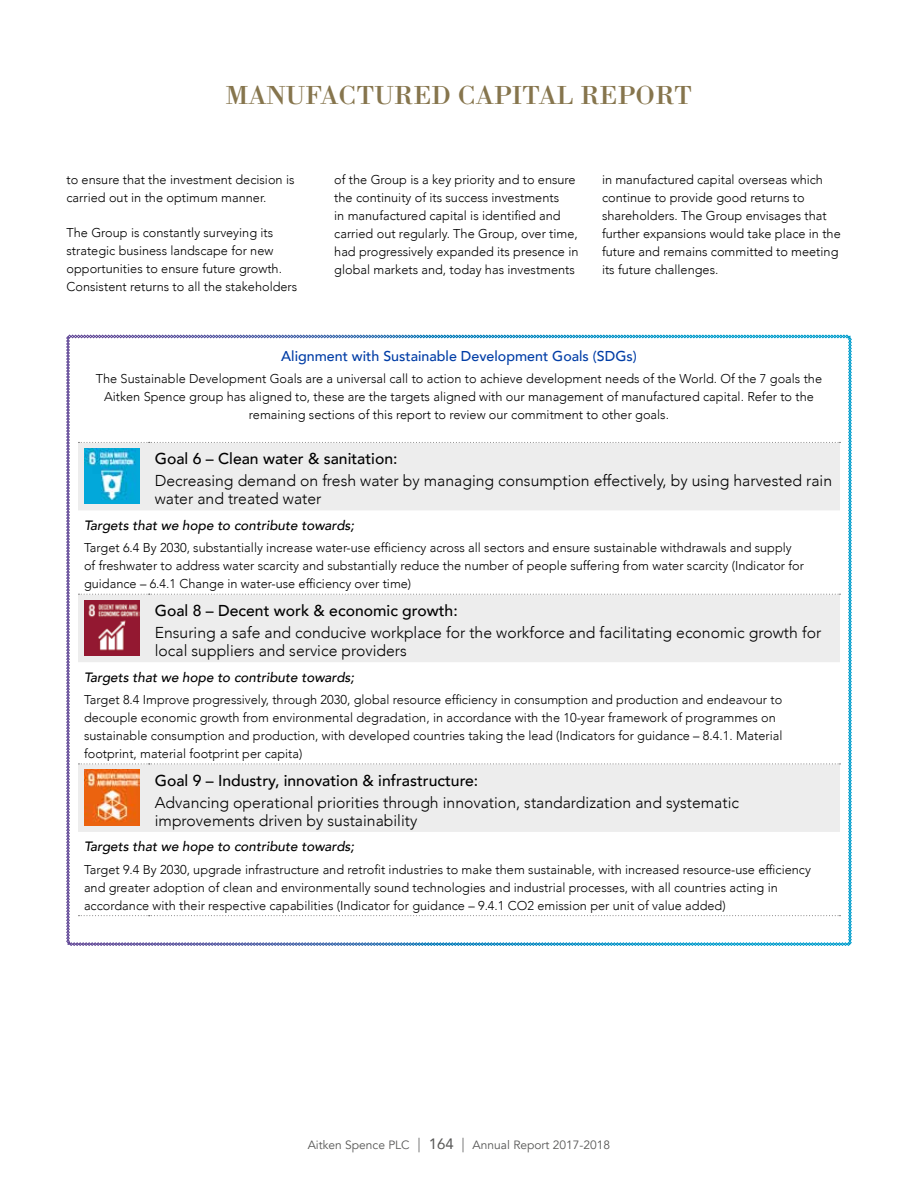
<style>
.page{position:relative;width:918px;height:1188px;background:#fff}
.page>*{position:absolute;margin:0;border:0;box-sizing:border-box;transform-origin:0 0}
.t1{font:27px "Bodoni Std";color:#86754d}
.t2{font:300 15.75px/18px "Avenir";color:#000}
.t3{font:500 15.75px "Avenir";color:#000}
.t4{font:500 14.25px "Avenir";color:#003da6}
.t5{font:italic 500 13.5px "Avenir";color:#000}
.t6{font:300 12.75px/18px "Avenir";color:#000}
.t7{font:12px "Avenir";color:#575756}
.s1{font-size:18.9px}
.s2{font-size:15px}
</style>
<div class="page">
<svg style="left:66px;top:335px;width:786px;height:611px"></svg>
<h1 class="t1" style="left:226px;top:79px;width:468px">MANUFACTURED CAPITAL REPORT</h1>
<p class="t6" style="left:67px;top:170px;width:229px">to ensure that the investment decision is carried out in the optimum manner.</p>
<p class="t6" style="left:67px;top:223px;width:232px">The Group is constantly surveying its strategic business landscape for new opportunities to ensure future growth.<br>Consistent returns to all the stakeholders</p>
<p class="t6" style="left:334px;top:170px;width:246px">of the Group is a key priority and to ensure the continuity of its success investments<br>in manufactured capital is identified and carried out regularly. The Group, over time, had progressively expanded its presence in global markets and, today has investments</p>
<p class="t6" style="left:602px;top:170px;width:240px">in manufactured capital overseas which continue to provide good returns to shareholders. The Group envisages that further expansions would take place in the future and remains committed to meeting its future challenges.</p>
<p class="t4" style="left:281px;top:343px;width:357px">Alignment with Sustainable Development Goals (SDGs)</p>
<p class="t6" style="left:96px;top:370px;width:728px;text-align:center">The Sustainable Development Goals are a universal call to action to achieve development needs of the World. Of the 7 goals the<br>Aitken Spence group has aligned to, these are the targets aligned with our management of manufactured capital. Refer to the remaining sections of this report to review our commitment to other goals.</p>
<p class="t3" style="left:155px;top:445px;width:244px">Goal 6 – Clean water &amp; sanitation:</p>
<p class="t2" style="left:155px;top:472px;width:679px">Decreasing demand on fresh water by managing consumption effectively, by using harvested rain water and treated water</p>
<p class="t5" style="left:84px;top:517px;width:272px">Targets that we hope to contribute towards;</p>
<p class="t6" style="left:84px;top:539px;width:722px">Target 6.4 By 2030, substantially increase water-use efficiency across all sectors and ensure sustainable withdrawals and supply of freshwater to address water scarcity and substantially reduce the number of people suffering from water scarcity (Indicator for guidance – 6.4.1 Change in water-use efficiency over time)</p>
<p class="t3" style="left:155px;top:597px;width:304px">Goal 8 – Decent work &amp; economic growth:</p>
<p class="t2" style="left:155px;top:624px;width:668px">Ensuring a safe and conducive workplace for the workforce and facilitating economic growth for local suppliers and service providers</p>
<p class="t5" style="left:84px;top:669px;width:272px">Targets that we hope to contribute towards;</p>
<p class="t6" style="left:84px;top:691px;width:700px">Target 8.4 Improve progressively, through 2030, global resource efficiency in consumption and production and endeavour to decouple economic growth from environmental degradation, in accordance with the 10-year framework of programmes on sustainable consumption and production, with developed countries taking the lead (Indicators for guidance – 8.4.1. Material footprint, material footprint per capita)</p>
<p class="t3" style="left:155px;top:767px;width:325px">Goal 9 – Industry, innovation &amp; infrastructure:</p>
<p class="t2" style="left:155px;top:794px;width:586px">Advancing operational priorities through innovation, standardization and systematic improvements driven by sustainability</p>
<p class="t5" style="left:84px;top:839px;width:272px">Targets that we hope to contribute towards;</p>
<p class="t6" style="left:84px;top:860px;width:728px">Target 9.4 By 2030, upgrade infrastructure and retrofit industries to make them sustainable, with increased resource-use efficiency and greater adoption of clean and environmentally sound technologies and industrial processes, with all countries acting in accordance with their respective capabilities (Indicator for guidance – 9.4.1 CO2 emission per unit of value added)</p>
<p class="t7" style="left:308px;top:1138px;width:304px">Aitken Spence PLC <span class="s1">|</span> <span class="s2">164</span> <span class="s1">|</span> Annual Report 2017-2018</p>
</div>
